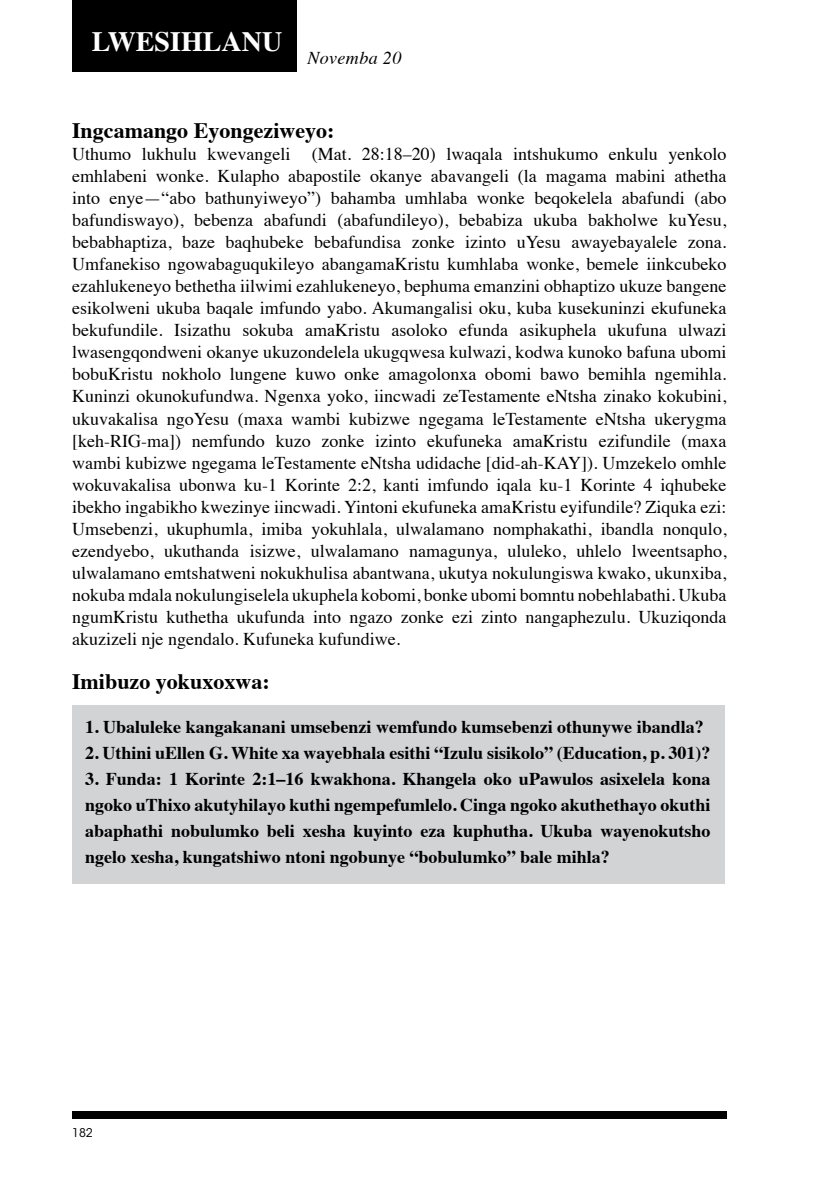
<style>
.page{position:relative;width:840px;height:1191px;background:#fff}
.page>*{position:absolute;margin:0;border:0;box-sizing:border-box;transform-origin:0 0}
.t1{font:700 28px "Times";color:#fff}
.t2{font:700 22px "Times";color:#000}
.t3{font:18px/22px "Times";color:#000;text-align:justify}
.t4{font:700 18px/26px "Times";color:#000;text-align:justify}
.t5{font:italic 18px "Times";letter-spacing:.02em;color:#000}
.t6{font:12px "ITC Avant Garde Std";color:#000}
</style>
<div class="page">
<div style="left:72px;top:1111px;width:654px;height:8px;background:#000"></div>
<div style="left:72px;top:0;width:225px;height:71px;background:#000"></div>
<div style="left:72px;top:705px;width:652px;height:178px;background:#d1d3d4"></div>
<h1 class="t1" style="left:92px;top:15px;width:192px">LWESIHLANU</h1>
<p class="t5" style="left:307px;top:42px;width:95px">Novemba 20</p>
<p class="t2" style="left:72px;top:110px;width:264px">Ingcamango Eyongeziweyo:</p>
<p class="t3" style="left:72px;top:142px;width:655px">Uthumo lukhulu kwevangeli (Mat. 28:18–20) lwaqala intshukumo enkulu yenkolo emhlabeni wonke. Kulapho abapostile okanye abavangeli (la magama mabini athetha into enye—“abo bathunyiweyo”) bahamba umhlaba wonke beqokelela abafundi (abo bafundiswayo), bebenza abafundi (abafundileyo), bebabiza ukuba bakholwe kuYesu, bebabhaptiza, baze baqhubeke bebafundisa zonke izinto uYesu awayebayalele zona.<br>Umfanekiso ngowabaguqukileyo abangamaKristu kumhlaba wonke, bemele iinkcubeko ezahlukeneyo bethetha iilwimi ezahlukeneyo, bephuma emanzini obhaptizo ukuze bangene esikolweni ukuba baqale imfundo yabo. Akumangalisi oku, kuba kusekuninzi ekufuneka bekufundile. Isizathu sokuba amaKristu asoloko efunda asikuphela ukufuna ulwazi lwasengqondweni okanye ukuzondelela ukugqwesa kulwazi, kodwa kunoko bafuna ubomi bobuKristu nokholo lungene kuwo onke amagolonxa obomi bawo bemihla ngemihla.<br>Kuninzi okunokufundwa. Ngenxa yoko, iincwadi zeTestamente eNtsha zinako kokubini, ukuvakalisa ngoYesu (maxa wambi kubizwe ngegama leTestamente eNtsha ukerygma [keh-RIG-ma]) nemfundo kuzo zonke izinto ekufuneka amaKristu ezifundile (maxa wambi kubizwe ngegama leTestamente eNtsha udidache [did-ah-KAY]). Umzekelo omhle wokuvakalisa ubonwa ku-1 Korinte 2:2, kanti imfundo iqala ku-1 Korinte 4 iqhubeke ibekho ingabikho kwezinye iincwadi. Yintoni ekufuneka amaKristu eyifundile? Ziquka ezi:<br>Umsebenzi, ukuphumla, imiba yokuhlala, ulwalamano nomphakathi, ibandla nonqulo, ezendyebo, ukuthanda isizwe, ulwalamano namagunya, ululeko, uhlelo lweentsapho, ulwalamano emtshatweni nokukhulisa abantwana, ukutya nokulungiswa kwako, ukunxiba, nokuba mdala nokulungiselela ukuphela kobomi, bonke ubomi bomntu nobehlabathi. Ukuba ngumKristu kuthetha ukufunda into ngazo zonke ezi zinto nangaphezulu. Ukuziqonda akuzizeli nje ngendalo. Kufuneka kufundiwe.</p>
<p class="t2" style="left:72px;top:660px;width:199px">Imibuzo yokuxoxwa:</p>
<p class="t4" style="left:85px;top:711px;width:620px">1. Ubaluleke kangakanani umsebenzi wemfundo kumsebenzi othunywe ibandla?</p>
<p class="t4" style="left:85px;top:737px;width:626px">2. Uthini uEllen G. White xa wayebhala esithi “Izulu sisikolo” (Education, p. 301)?</p>
<p class="t4" style="left:85px;top:763px;width:626px">3. Funda: 1 Korinte 2:1–16 kwakhona. Khangela oko uPawulos asixelela kona ngoko uThixo akutyhilayo kuthi ngempefumlelo. Cinga ngoko akuthethayo okuthi abaphathi nobulumko beli xesha kuyinto eza kuphutha. Ukuba wayenokutsho ngelo xesha, kungatshiwo ntoni ngobunye “bobulumko” bale mihla?</p>
<p class="t6" style="left:72px;top:1125px;width:22px">182</p>
</div>
